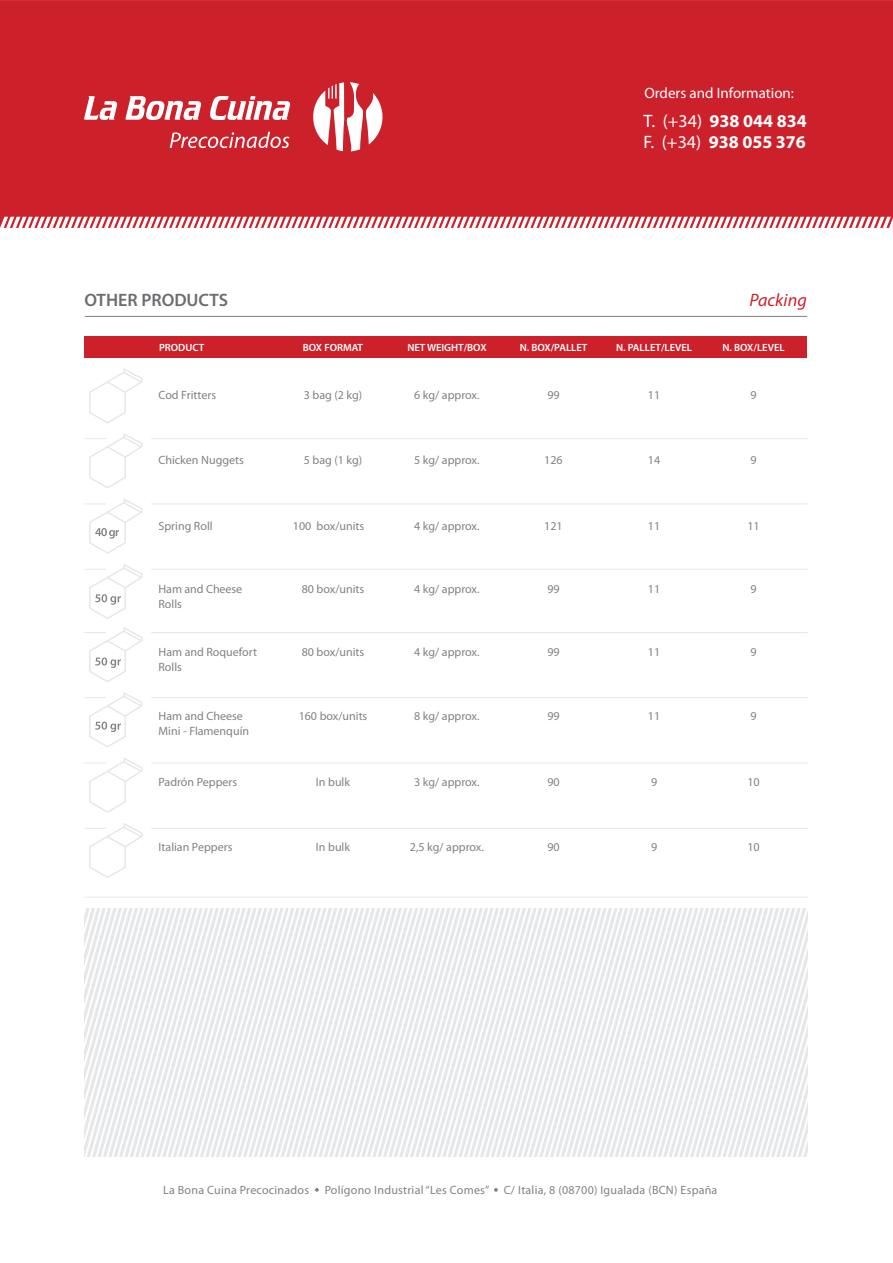
<style>
.page{position:relative;width:893px;height:1263px;background:#fff}
.page>*{position:absolute;margin:0;border:0;box-sizing:border-box;transform-origin:0 0}
.t1{font:700 18px/21px "Myriad Pro";color:#fff}
.t2{font:600 18px "Myriad Pro";color:#6c6d70}
.t3{font:italic 18px "Myriad Pro";color:#cc202b}
.t4{font:15px "Myriad Pro";color:#fff}
.t5{font:12px/15px "Myriad Pro";color:#808285}
.t6{font:12px "Myriad Pro";letter-spacing:.02em;color:#808285}
.t7{font:600 10.5px "Myriad Pro";color:#fff}
.s1{font-weight:400}
</style>
<div class="page">
<div style="left:84px;top:336px;width:723px;height:22px;background:#cc202b"></div>
<div style="left:0;top:0;width:893px;height:223px;background:#cc202b"></div>
<hr style="left:85px;top:316px;width:722px;height:1px;background:#808285">
<svg style="left:315px;top:1188px;width:4px;height:4px"></svg>
<svg style="left:494px;top:1188px;width:4px;height:4px"></svg>
<svg style="left:84px;top:96px;width:206px;height:52px"></svg>
<svg style="left:0;top:217px;width:891px;height:11px"></svg>
<svg style="left:89px;top:368px;width:53px;height:56px"></svg>
<svg style="left:84px;top:433px;width:58px;height:56px"></svg>
<hr style="left:151px;top:438px;width:657px;height:1px;background:#e6e7e9">
<hr style="left:151px;top:504px;width:657px;height:1px;background:#e6e7e9">
<hr style="left:151px;top:569px;width:657px;height:1px;background:#e6e7e9">
<svg style="left:85px;top:499px;width:57px;height:55px"></svg>
<svg style="left:84px;top:564px;width:58px;height:55px"></svg>
<hr style="left:84px;top:897px;width:724px;height:1px;background:#e6e7e9">
<hr style="left:151px;top:697px;width:657px;height:1px;background:#e6e7e9">
<svg style="left:85px;top:758px;width:57px;height:55px"></svg>
<hr style="left:151px;top:763px;width:657px;height:1px;background:#e6e7e9">
<svg style="left:84px;top:823px;width:58px;height:55px"></svg>
<hr style="left:151px;top:828px;width:657px;height:1px;background:#e6e7e9">
<svg style="left:84px;top:692px;width:58px;height:56px"></svg>
<svg style="left:84px;top:908px;width:723px;height:249px"></svg>
<svg style="left:313px;top:82px;width:69px;height:69px"></svg>
<hr style="left:151px;top:632px;width:657px;height:1px;background:#e6e7e9">
<svg style="left:84px;top:627px;width:58px;height:55px"></svg>
<p class="t4" style="left:644px;top:87px;width:151px">Orders and Information:</p>
<h1 class="t2" style="left:84px;top:293px;width:145px">OTHER PRODUCTS</h1>
<h1 class="t1" style="left:643px;top:112px;width:165px"><span class="s1">T. (+34)</span> 938 044 834<br><span class="s1">F. (+34)</span> 938 055 376</h1>
<h1 class="t3" style="left:749px;top:293px;width:59px">Packing</h1>
<p class="t7" style="left:159px;top:343px;width:47px">PRODUCT</p>
<p class="t7" style="left:303px;top:343px;width:62px">BOX FORMAT</p>
<p class="t7" style="left:407px;top:343px;width:81px">NET WEIGHT/BOX</p>
<p class="t7" style="left:520px;top:343px;width:69px">N. BOX/PALLET</p>
<p class="t7" style="left:616px;top:343px;width:78px">N. PALLET/LEVEL</p>
<p class="t7" style="left:722px;top:343px;width:64px">N. BOX/LEVEL</p>
<p class="t5" style="left:158px;top:388px;width:59px">Cod Fritters</p>
<p class="t5" style="left:304px;top:388px;width:60px">3 bag (2 kg)</p>
<p class="t5" style="left:414px;top:388px;width:67px">6 kg/ approx.</p>
<p class="t5" style="left:547px;top:388px;width:14px">99</p>
<p class="t5" style="left:648px;top:388px;width:14px">11</p>
<p class="t5" style="left:750px;top:388px;width:8px">9</p>
<p class="t5" style="left:158px;top:454px;width:87px">Chicken Nuggets</p>
<p class="t5" style="left:304px;top:454px;width:60px">5 bag (1 kg)</p>
<p class="t5" style="left:414px;top:454px;width:67px">5 kg/ approx.</p>
<p class="t5" style="left:544px;top:454px;width:20px">126</p>
<p class="t5" style="left:648px;top:454px;width:14px">14</p>
<p class="t5" style="left:750px;top:454px;width:8px">9</p>
<p class="t5" style="left:158px;top:519px;width:56px">Spring Roll</p>
<p class="t5" style="left:293px;top:519px;width:73px">100 box/units</p>
<p class="t5" style="left:414px;top:519px;width:67px">4 kg/ approx.</p>
<p class="t5" style="left:544px;top:519px;width:20px">121</p>
<p class="t5" style="left:648px;top:519px;width:14px">11</p>
<p class="t5" style="left:747px;top:519px;width:14px">11</p>
<p class="t5" style="left:158px;top:582px;width:85px">Ham and Cheese<br>Rolls</p>
<p class="t5" style="left:302px;top:582px;width:64px">80 box/units</p>
<p class="t5" style="left:414px;top:582px;width:67px">4 kg/ approx.</p>
<p class="t5" style="left:547px;top:582px;width:14px">99</p>
<p class="t5" style="left:648px;top:582px;width:14px">11</p>
<p class="t5" style="left:750px;top:582px;width:8px">9</p>
<p class="t5" style="left:158px;top:645px;width:100px">Ham and Roquefort<br>Rolls</p>
<p class="t5" style="left:302px;top:645px;width:64px">80 box/units</p>
<p class="t5" style="left:414px;top:645px;width:67px">4 kg/ approx.</p>
<p class="t5" style="left:547px;top:645px;width:14px">99</p>
<p class="t5" style="left:648px;top:645px;width:14px">11</p>
<p class="t5" style="left:750px;top:645px;width:8px">9</p>
<p class="t5" style="left:158px;top:710px;width:92px">Ham and Cheese<br>Mini - Flamenquín</p>
<p class="t5" style="left:158px;top:775px;width:80px">Padrón Peppers</p>
<p class="t5" style="left:158px;top:840px;width:75px">Italian Peppers</p>
<p class="t5" style="left:299px;top:710px;width:70px">160 box/units</p>
<p class="t5" style="left:414px;top:710px;width:67px">8 kg/ approx.</p>
<p class="t5" style="left:316px;top:775px;width:36px">In bulk</p>
<p class="t5" style="left:414px;top:775px;width:67px">3 kg/ approx.</p>
<p class="t5" style="left:316px;top:840px;width:36px">In bulk</p>
<p class="t5" style="left:410px;top:840px;width:76px">2,5 kg/ approx.</p>
<p class="t5" style="left:547px;top:710px;width:14px">99</p>
<p class="t5" style="left:547px;top:775px;width:14px">90</p>
<p class="t5" style="left:547px;top:840px;width:14px">90</p>
<p class="t5" style="left:648px;top:710px;width:14px">11</p>
<p class="t5" style="left:651px;top:775px;width:8px">9</p>
<p class="t5" style="left:651px;top:840px;width:8px">9</p>
<p class="t5" style="left:750px;top:710px;width:8px">9</p>
<p class="t5" style="left:747px;top:775px;width:14px">10</p>
<p class="t5" style="left:747px;top:840px;width:14px">10</p>
<p class="t6" style="left:163px;top:1185px;width:147px">La Bona Cuina Precocinados</p>
<p class="t6" style="left:325px;top:1185px;width:394px">Polígono Industrial “Les Comes” C/ Italia, 8 (08700) Igualada (BCN) España</p>
</div>
